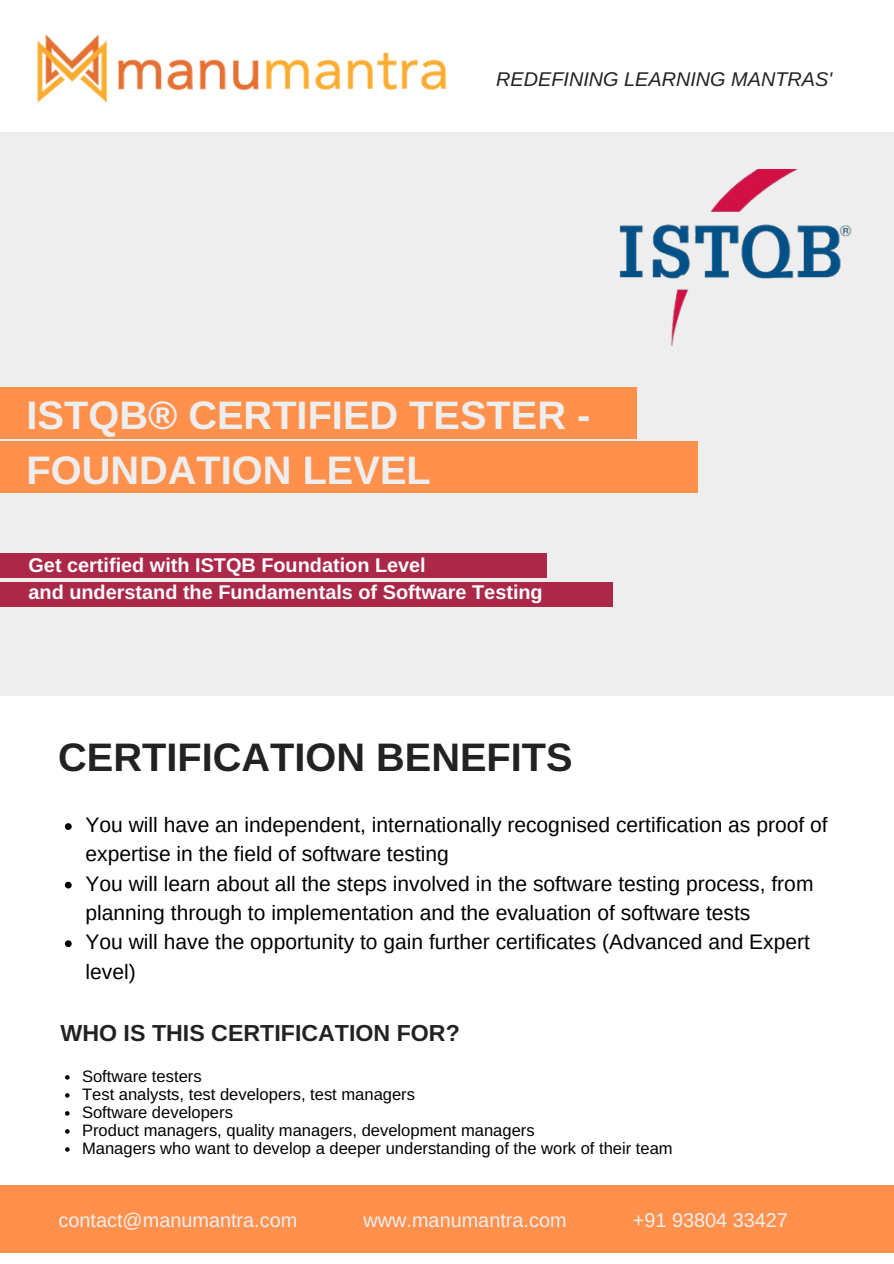
<style>
.page{position:relative;width:894px;height:1264px;background:#fff}
.page>*{position:absolute;margin:0;border:0;box-sizing:border-box;transform-origin:0 0}
.t1{font:700 39.75px/55.2px "Arimo";color:#eee}
.t2{font:700 39.75px "Arimo";color:#222}
.t3{font:700 23.25px "Arimo";color:#222}
.t4{font:21px/29.2px "Arimo";color:#000}
.t5{font:700 19.8px/27px "Arimo";color:#fff}
.t6{font:19.8px "Arimo";color:#eee}
.t7{font:italic 19.8px "Arimo";color:#222}
.t8{font:16.5px/18px "Arimo";color:#000}
</style>
<div class="page">
<div style="left:0;top:133px;width:893px;height:563px;background:#eee"></div>
<div style="left:0;top:387px;width:636px;height:52px;background:#ff914d"></div>
<div style="left:0;top:441px;width:697px;height:52px;background:#ff914d"></div>
<div style="left:0;top:553px;width:546px;height:25px;background:#ab2849"></div>
<div style="left:0;top:582px;width:612px;height:25px;background:#ab2849"></div>
<div style="left:0;top:1185px;width:893px;height:68px;background:#ff914d"></div>
<svg style="left:65px;top:1075px;width:5px;height:4px"></svg>
<svg style="left:65px;top:1093px;width:5px;height:4px"></svg>
<svg style="left:65px;top:1111px;width:5px;height:4px"></svg>
<svg style="left:65px;top:1129px;width:5px;height:4px"></svg>
<svg style="left:65px;top:1147px;width:5px;height:4px"></svg>
<img style="left:37px;top:34px;width:410px;height:69px">
<img style="left:619px;top:169px;width:233px;height:177px">
<svg style="left:65px;top:823px;width:7px;height:7px"></svg>
<svg style="left:65px;top:881px;width:7px;height:7px"></svg>
<svg style="left:65px;top:940px;width:7px;height:7px"></svg>
<p class="t7" style="left:496px;top:68px;width:337px">REDEFINING LEARNING MANTRAS'</p>
<h1 class="t1" style="left:27px;top:387px;width:565px">ISTQB® CERTIFIED TESTER -<br>FOUNDATION LEVEL</h1>
<p class="t5" style="left:29px;top:552px;width:515px">Get certified with ISTQB Foundation Level<br>and understand the Fundamentals of Software Testing</p>
<h1 class="t2" style="left:58px;top:734px;width:516px">CERTIFICATION BENEFITS</h1>
<p class="t4" style="left:85px;top:810px;width:743px">You will have an independent, internationally recognised certification as proof of expertise in the field of software testing<br>You will learn about all the steps involved in the software testing process, from planning through to implementation and the evaluation of software tests<br>You will have the opportunity to gain further certificates (Advanced and Expert level)</p>
<p class="t3" style="left:60px;top:1019px;width:401px">WHO IS THIS CERTIFICATION FOR?</p>
<p class="t8" style="left:82px;top:1067px;width:592px">Software testers<br>Test analysts, test developers, test managers<br>Software developers<br>Product managers, quality managers, development managers<br>Managers who want to develop a deeper understanding of the work of their team</p>
<p class="t6" style="left:59px;top:1208px;width:240px">contact@manumantra.com</p>
<p class="t6" style="left:363px;top:1208px;width:204px">www.manumantra.com</p>
<p class="t6" style="left:632px;top:1208px;width:157px">+91 93804 33427</p>
</div>
